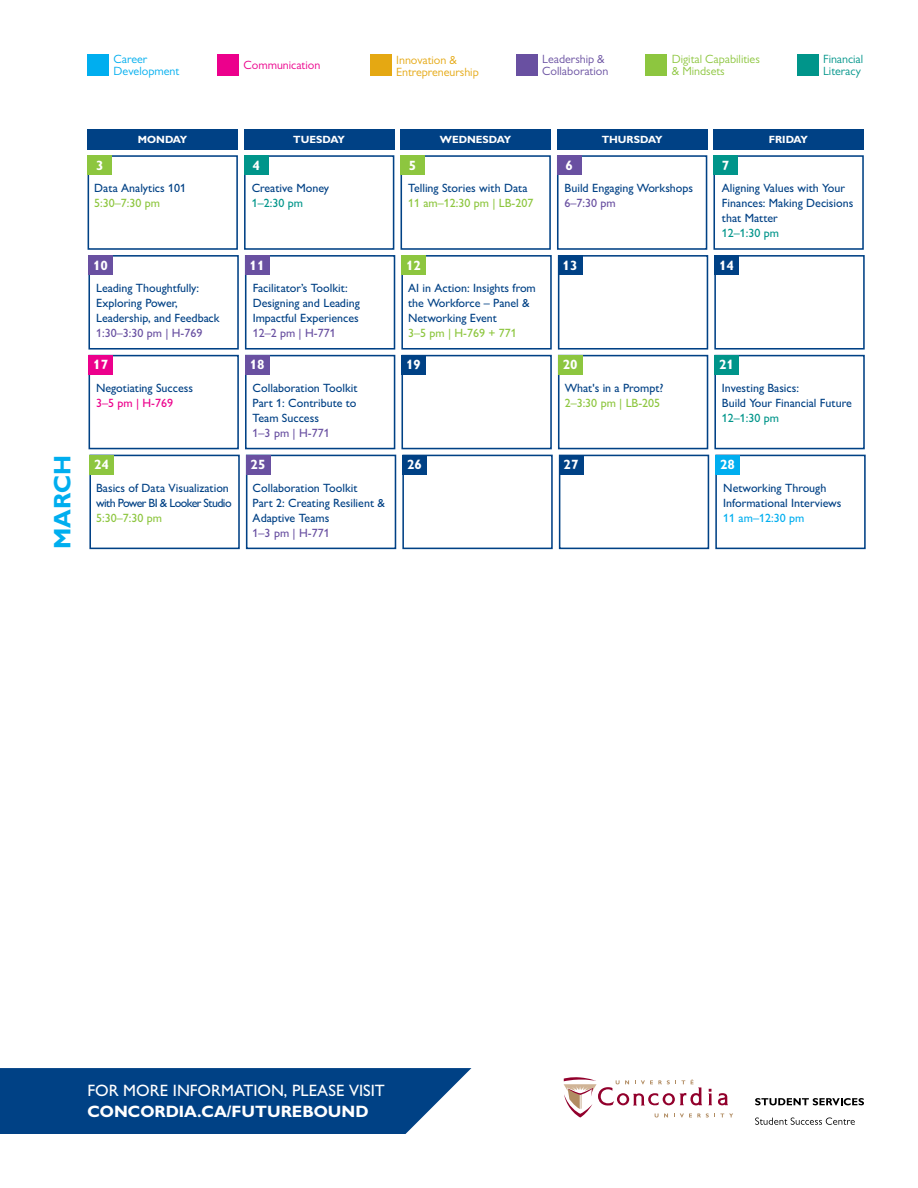
<style>
.page{position:relative;width:918px;height:1188px;background:#fff}
.page>*{position:absolute;margin:0;border:0;box-sizing:border-box;transform-origin:0 0}
.t1{font:700 24px "Gill Sans MT Pro";color:#00aeef}
.t2{font:500 16.5px "Gill Sans MT Pro";color:#fff}
.t3{font:700 16.5px "Gill Sans MT Pro";color:#fff}
.t4{font:700 13.5px "Gill Sans MT Pro";color:#fff}
.t5{font:500 12px/15px "Gill Sans MT Pro";color:#004185}
.t6{font:500 12px "Gill Sans MT Pro";color:#8dc63f}
.t7{font:500 12px "Gill Sans MT Pro";color:#6950a1}
.t8{font:12px/12px "Gill Sans MT Pro";color:#8dc63f}
.t9{font:12px/12px "Gill Sans MT Pro";color:#e5a812}
.t10{font:500 12px "Gill Sans MT Pro";color:#00958a}
.t11{font:12px/12px "Gill Sans MT Pro";color:#6950a1}
.t12{font:12px/12px "Gill Sans MT Pro";color:#00aeef}
.t13{font:12px/12px "Gill Sans MT Pro";color:#00958a}
.t14{font:12px "Gill Sans MT Pro";color:#ec008c}
.t15{font:500 12px "Gill Sans MT Pro";color:#00aeef}
.t16{font:500 12px "Gill Sans MT Pro";color:#ec008c}
.t17{font:700 10.5px "Gill Sans MT Pro";color:#fff}
</style>
<div class="page">
<svg style="left:0;top:1068px;width:471px;height:66px;background:#114e8d"></svg>
<svg style="left:564px;top:1077px;width:169px;height:41px"></svg>
<svg style="left:755px;top:1098px;width:109px;height:7px"></svg>
<svg style="left:755px;top:1118px;width:100px;height:7px"></svg>
<div style="left:87px;top:54px;width:22px;height:22px;background:#00aeef"></div>
<div style="left:217px;top:54px;width:22px;height:22px;background:#ec008c"></div>
<div style="left:370px;top:54px;width:22px;height:22px;background:#e5a812"></div>
<div style="left:516px;top:54px;width:22px;height:22px;background:#6950a1"></div>
<div style="left:646px;top:54px;width:21px;height:22px;background:#8dc63f"></div>
<div style="left:797px;top:54px;width:22px;height:22px;background:#00958a"></div>
<div style="left:244px;top:130px;width:150px;height:20px;background:#004185"></div>
<div style="left:88px;top:130px;width:150px;height:20px;background:#004185"></div>
<div style="left:400px;top:130px;width:151px;height:20px;background:#004185"></div>
<div style="left:557px;top:130px;width:150px;height:20px;background:#004185"></div>
<div style="left:713px;top:130px;width:151px;height:20px;background:#004185"></div>
<svg style="left:88px;top:354px;width:777px;height:96px"></svg>
<svg style="left:87px;top:155px;width:777px;height:95px"></svg>
<div style="left:245px;top:355px;width:24px;height:20px;background:#6950a1"></div>
<div style="left:244px;top:155px;width:24px;height:20px;background:#00958a"></div>
<div style="left:89px;top:355px;width:24px;height:20px;background:#ec008c"></div>
<div style="left:88px;top:155px;width:24px;height:20px;background:#8dc63f"></div>
<div style="left:558px;top:355px;width:24px;height:20px;background:#8dc63f"></div>
<div style="left:557px;top:155px;width:24px;height:20px;background:#6950a1"></div>
<div style="left:714px;top:355px;width:25px;height:20px;background:#00958a"></div>
<div style="left:713px;top:155px;width:25px;height:20px;background:#00958a"></div>
<div style="left:401px;top:355px;width:25px;height:20px;background:#004185"></div>
<div style="left:401px;top:155px;width:24px;height:20px;background:#8dc63f"></div>
<svg style="left:89px;top:454px;width:777px;height:96px"></svg>
<svg style="left:88px;top:255px;width:777px;height:95px"></svg>
<div style="left:246px;top:455px;width:24px;height:19px;background:#6950a1"></div>
<div style="left:245px;top:255px;width:24px;height:20px;background:#6950a1"></div>
<div style="left:89px;top:455px;width:25px;height:19px;background:#8dc63f"></div>
<div style="left:88px;top:255px;width:25px;height:20px;background:#6950a1"></div>
<div style="left:559px;top:455px;width:24px;height:19px;background:#004185"></div>
<div style="left:558px;top:255px;width:24px;height:20px;background:#004185"></div>
<div style="left:715px;top:455px;width:25px;height:19px;background:#00aeef"></div>
<div style="left:714px;top:255px;width:25px;height:20px;background:#004185"></div>
<div style="left:402px;top:455px;width:25px;height:19px;background:#004185"></div>
<div style="left:401px;top:255px;width:25px;height:20px;background:#8dc63f"></div>
<h1 class="t1" style="left:47px;top:549px;width:96px;rotate:-90deg">MARCH</h1>
<p class="t12" style="left:114px;top:53px;width:67px">Career<br>Development</p>
<p class="t14" style="left:243px;top:58px;width:78px">Communication</p>
<p class="t9" style="left:396px;top:54px;width:84px">Innovation &amp;<br>Entrepreneurship</p>
<p class="t11" style="left:542px;top:53px;width:68px">Leadership &amp;<br>Collaboration</p>
<p class="t8" style="left:672px;top:53px;width:90px">Digital Capabilities &amp; Mindsets</p>
<p class="t13" style="left:823px;top:53px;width:42px">Financial<br>Literacy</p>
<p class="t4" style="left:96px;top:157px;width:9px">3</p>
<p class="t17" style="left:138px;top:133px;width:51px">MONDAY</p>
<p class="t17" style="left:293px;top:133px;width:53px">TUESDAY</p>
<p class="t17" style="left:440px;top:133px;width:73px">WEDNESDAY</p>
<p class="t17" style="left:602px;top:133px;width:62px">THURSDAY</p>
<p class="t17" style="left:769px;top:133px;width:41px">FRIDAY</p>
<p class="t4" style="left:252px;top:157px;width:9px">4</p>
<p class="t4" style="left:409px;top:157px;width:9px">5</p>
<p class="t4" style="left:565px;top:157px;width:9px">6</p>
<p class="t4" style="left:722px;top:157px;width:9px">7</p>
<p class="t5" style="left:94px;top:181px;width:93px">Data Analytics 101</p>
<p class="t6" style="left:94px;top:196px;width:67px">5:30–7:30 pm</p>
<p class="t5" style="left:252px;top:181px;width:79px">Creative Money</p>
<p class="t10" style="left:252px;top:196px;width:53px">1–2:30 pm</p>
<p class="t5" style="left:408px;top:181px;width:121px">Telling Stories with Data</p>
<p class="t6" style="left:408px;top:196px;width:127px">11 am–12:30 pm | LB-207</p>
<p class="t5" style="left:565px;top:181px;width:130px">Build Engaging Workshops</p>
<p class="t7" style="left:565px;top:196px;width:53px">6–7:30 pm</p>
<p class="t5" style="left:722px;top:181px;width:133px">Aligning Values with Your<br>Finances: Making Decisions that Matter</p>
<p class="t10" style="left:722px;top:226px;width:59px">12–1:30 pm</p>
<p class="t4" style="left:93px;top:257px;width:16px">10</p>
<p class="t4" style="left:250px;top:257px;width:16px">11</p>
<p class="t4" style="left:406px;top:257px;width:16px">12</p>
<p class="t4" style="left:563px;top:257px;width:16px">13</p>
<p class="t4" style="left:719px;top:257px;width:16px">14</p>
<p class="t5" style="left:96px;top:281px;width:125px">Leading Thoughtfully:<br>Exploring Power,<br>Leadership, and Feedback</p>
<p class="t7" style="left:96px;top:326px;width:108px">1:30–3:30 pm | H-769</p>
<p class="t5" style="left:253px;top:281px;width:109px">Facilitator’s Toolkit:<br>Designing and Leading<br>Impactful Experiences</p>
<p class="t7" style="left:253px;top:326px;width:85px">12–2 pm | H-771</p>
<p class="t5" style="left:408px;top:281px;width:129px">AI in Action: Insights from the Workforce – Panel &amp;<br>Networking Event</p>
<p class="t6" style="left:408px;top:326px;width:110px">3–5 pm | H-769 + 771</p>
<p class="t4" style="left:93px;top:356px;width:16px">17</p>
<p class="t4" style="left:250px;top:356px;width:16px">18</p>
<p class="t4" style="left:406px;top:356px;width:16px">19</p>
<p class="t4" style="left:563px;top:356px;width:16px">20</p>
<p class="t4" style="left:719px;top:356px;width:16px">21</p>
<p class="t5" style="left:96px;top:380px;width:98px">Negotiating Success</p>
<p class="t16" style="left:96px;top:396px;width:79px">3–5 pm | H-769</p>
<p class="t5" style="left:253px;top:380px;width:106px;text-align:justify">Collaboration Toolkit Part 1: Contribute to Team Success</p>
<p class="t7" style="left:253px;top:426px;width:79px">1–3 pm | H-771</p>
<p class="t5" style="left:565px;top:380px;width:100px">What's in a Prompt?</p>
<p class="t6" style="left:565px;top:396px;width:97px">2–3:30 pm | LB-205</p>
<p class="t5" style="left:722px;top:380px;width:131px">Investing Basics:<br>Build Your Financial Future</p>
<p class="t10" style="left:722px;top:411px;width:59px">12–1:30 pm</p>
<p class="t4" style="left:94px;top:456px;width:16px">24</p>
<p class="t4" style="left:251px;top:456px;width:16px">25</p>
<p class="t4" style="left:407px;top:456px;width:16px">26</p>
<p class="t4" style="left:564px;top:456px;width:16px">27</p>
<p class="t4" style="left:720px;top:456px;width:16px">28</p>
<p class="t5" style="left:96px;top:480px;width:137px">Basics of Data Visualization with Power BI &amp; Looker Studio</p>
<p class="t6" style="left:96px;top:511px;width:67px">5:30–7:30 pm</p>
<p class="t5" style="left:253px;top:480px;width:134px">Collaboration Toolkit<br>Part 2: Creating Resilient &amp;<br>Adaptive Teams</p>
<p class="t7" style="left:253px;top:526px;width:79px">1–3 pm | H-771</p>
<p class="t5" style="left:723px;top:480px;width:120px">Networking Through<br>Informational Interviews</p>
<p class="t15" style="left:723px;top:511px;width:82px">11 am–12:30 pm</p>
<h2 class="t2" style="left:87px;top:1081px;width:299px">FOR MORE INFORMATION, PLEASE VISIT</h2>
<h2 class="t3" style="left:87px;top:1101px;width:283px">CONCORDIA.CA/FUTUREBOUND</h2>
</div>
